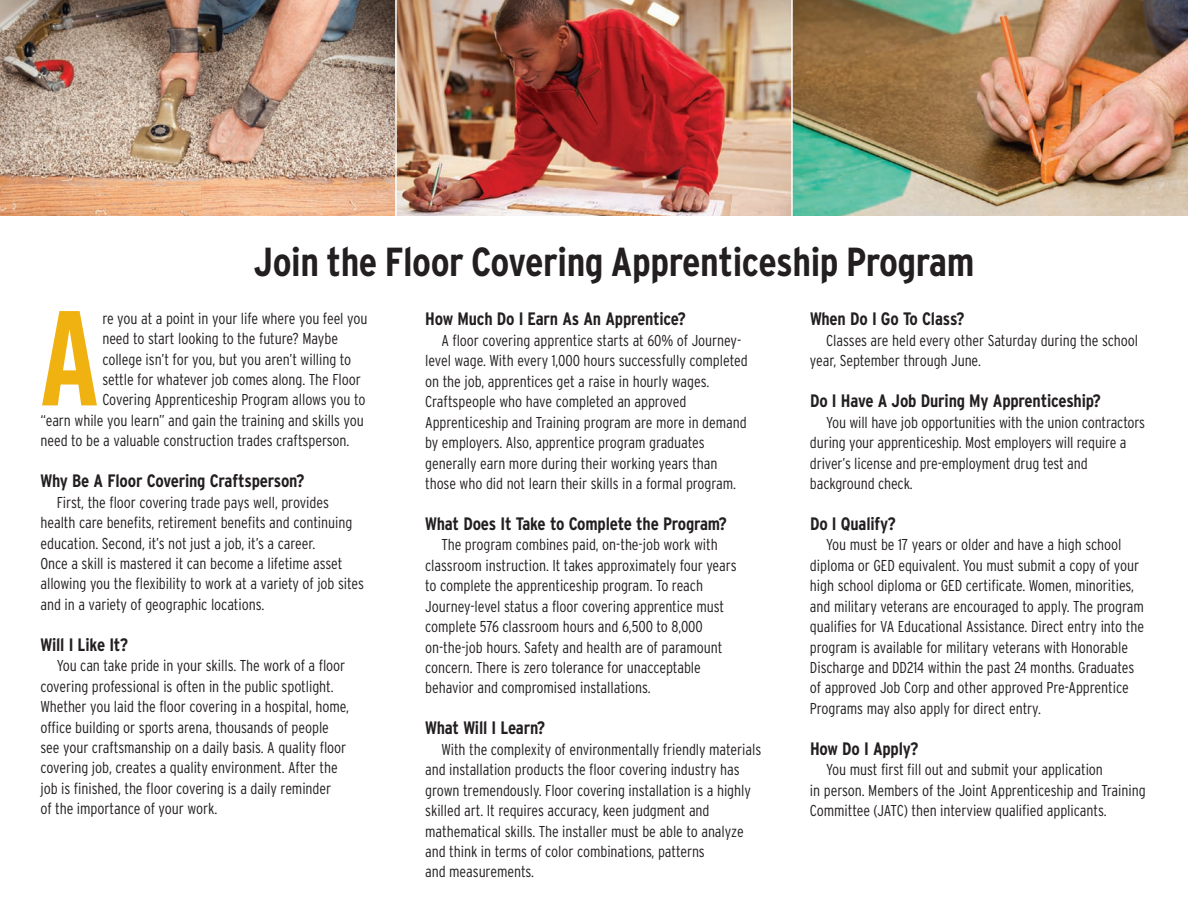
<style>
.page{position:relative;width:1188px;height:918px;background:#fff}
.page>*{position:absolute;margin:0;border:0;box-sizing:border-box;transform-origin:0 0}
.t1{font:130.65px "Trade Gothic Bold Cond Twenty";color:#efb211}
.t2{font:700 condensed 40.5px "Interstate";letter-spacing:-.01em;color:#231f20}
.t3{font:700 condensed 18px "Interstate";letter-spacing:-.01em;color:#231f20}
.t4{font:300 condensed 15.75px/20.4px "Interstate";letter-spacing:-.005em;color:#231f20}
</style>
<div class="page">
<img style="left:0;top:0;width:1188px;height:216px">
<hr style="left:395px;top:0;width:2px;height:216px;background:#fff">
<hr style="left:791px;top:0;width:2px;height:216px;background:#fff">
<h2 class="t2" style="left:254px;top:238px;width:722px">Join the Floor Covering Apprenticeship Program</h2>
<p class="t3" style="left:810px;top:309px;width:156px">When Do I Go To Class?</p>
<p class="t4" style="left:810px;top:330px;width:330px;text-indent:16px">Classes are held every other Saturday during the school year, September through June.</p>
<p class="t3" style="left:810px;top:390px;width:292px">Do I Have A Job During My Apprenticeship?</p>
<p class="t4" style="left:810px;top:412px;width:337px;text-indent:16px">You will have job opportunities with the union contractors during your apprenticeship. Most employers will require a driver’s license and pre-employment drug test and background check.</p>
<p class="t3" style="left:810px;top:513px;width:87px">Do I Qualify?</p>
<p class="t4" style="left:810px;top:535px;width:336px;text-indent:16px">You must be 17 years or older and have a high school diploma or GED equivalent. You must submit a copy of your high school diploma or GED certificate. Women, minorities, and military veterans are encouraged to apply. The program qualifies for VA Educational Assistance. Direct entry into the program is available for military veterans with Honorable Discharge and DD214 within the past 24 months. Graduates of approved Job Corp and other approved Pre-Apprentice Programs may also apply for direct entry.</p>
<p class="t3" style="left:810px;top:738px;width:110px">How Do I Apply?</p>
<p class="t4" style="left:810px;top:760px;width:337px;text-indent:16px">You must first fill out and submit your application<br>in person. Members of the Joint Apprenticeship and Training<br>Committee (JATC) then interview qualified applicants.</p>
<h1 class="t1" style="left:40px;top:311px;width:60px">A</h1>
<p class="t4" style="left:102px;top:308px;width:267px">re you at a point in your life where you feel you</p>
<p class="t3" style="left:425px;top:309px;width:262px">How Much Do I Earn As An Apprentice?</p>
<p class="t4" style="left:425px;top:330px;width:324px;text-indent:16px">A floor covering apprentice starts at 60% of Journey&shy;level wage. With every 1,000 hours successfully completed on the job, apprentices get a raise in hourly wages.<br>Craftspeople who have completed an approved Apprenticeship and Training program are more in demand by employers. Also, apprentice program graduates generally earn more during their working years than those who did not learn their skills in a formal program.</p>
<p class="t3" style="left:425px;top:513px;width:303px">What Does It Take to Complete the Program?</p>
<p class="t4" style="left:425px;top:535px;width:313px;text-indent:16px">The program combines paid, on-the-job work with classroom instruction. It takes approximately four years to complete the apprenticeship program. To reach Journey-level status a floor covering apprentice must complete 576 classroom hours and 6,500 to 8,000 on-the-job hours. Safety and health are of paramount concern. There is zero tolerance for unacceptable behavior and compromised installations.</p>
<p class="t3" style="left:425px;top:718px;width:122px">What Will I Learn?</p>
<p class="t4" style="left:425px;top:739px;width:338px;text-indent:16px">With the complexity of environmentally friendly materials and installation products the floor covering industry has grown tremendously. Floor covering installation is a highly skilled art. It requires accuracy, keen judgment and mathematical skills. The installer must be able to analyze and think in terms of color combinations, patterns<br>and measurements.</p>
<p class="t4" style="left:102px;top:328px;width:237px">need to start looking to the future? Maybe</p>
<p class="t4" style="left:102px;top:349px;width:251px">college isn’t for you, but you aren’t willing to</p>
<p class="t4" style="left:102px;top:369px;width:260px">settle for whatever job comes along. The Floor</p>
<p class="t4" style="left:102px;top:390px;width:265px">Covering Apprenticeship Program allows you to</p>
<p class="t4" style="left:40px;top:410px;width:325px">“earn while you learn” and gain the training and skills you</p>
<p class="t4" style="left:40px;top:431px;width:310px">need to be a valuable construction trades craftsperson.</p>
<p class="t3" style="left:40px;top:470px;width:265px">Why Be A Floor Covering Craftsperson?</p>
<p class="t4" style="left:40px;top:492px;width:325px;text-indent:16px">First, the floor covering trade pays well, provides health care benefits, retirement benefits and continuing education. Second, it’s not just a job, it’s a career.<br>Once a skill is mastered it can become a lifetime asset allowing you the flexibility to work at a variety of job sites and in a variety of geographic locations.</p>
<p class="t3" style="left:40px;top:634px;width:89px">Will I Like It?</p>
<p class="t4" style="left:40px;top:656px;width:310px;text-indent:16px">You can take pride in your skills. The work of a floor covering professional is often in the public spotlight.<br>Whether you laid the floor covering in a hospital, home, office building or sports arena, thousands of people see your craftsmanship on a daily basis. A quality floor covering job, creates a quality environment. After the job is finished, the floor covering is a daily reminder<br>of the importance of your work.</p>
</div>
